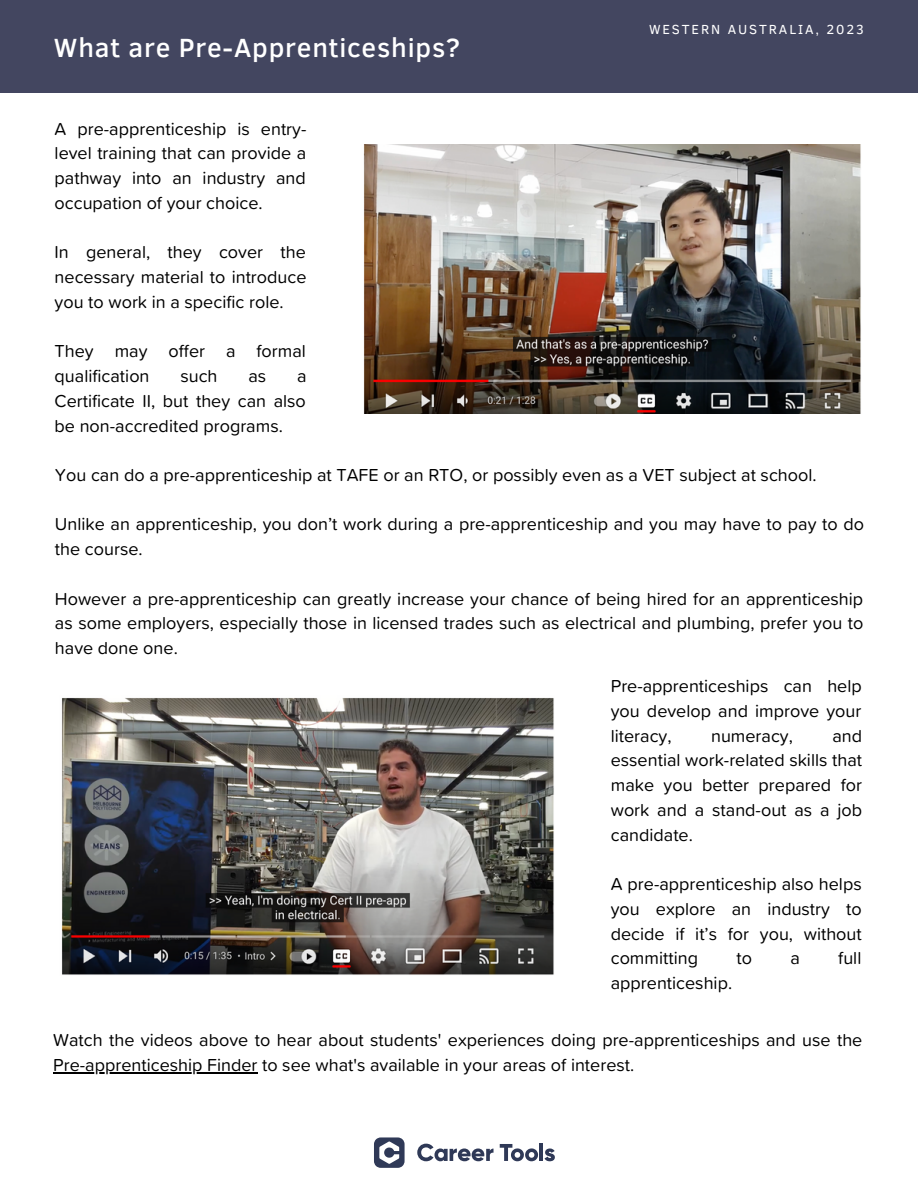
<style>
.page{position:relative;width:918px;height:1188px;background:#fff}
.page>*{position:absolute;margin:0;border:0;box-sizing:border-box;transform-origin:0 0}
.t1{font:500 27px "Clear Sans";letter-spacing:.03em;color:#fff}
.t2{font:18px/24.8px "Proxima Soft";color:#000;text-align:justify}
.t3{font:13.5px "Clear Sans";letter-spacing:.14em;color:#fff}
</style>
<div class="page">
<div style="left:0;top:0;width:918px;height:92px;background:#434660"></div>
<svg style="left:417px;top:1144px;width:77px;height:17px"></svg>
<svg style="left:500px;top:1144px;width:38px;height:17px"></svg>
<hr style="left:539px;top:1143px;width:4px;height:18px;background:#2f3957">
<svg style="left:545px;top:1149px;width:10px;height:12px"></svg>
<svg style="left:374px;top:1137px;width:31px;height:31px"></svg>
<img style="left:363px;top:144px;width:498px;height:269px">
<img style="left:62px;top:698px;width:492px;height:277px">
<hr style="left:53px;top:1072px;width:204px;height:1px;background:#000">
<h1 class="t1" style="left:54px;top:28px;width:408px">What are Pre-Apprenticeships?</h1>
<p class="t3" style="left:649px;top:19px;width:216px">WESTERN AUSTRALIA, 2023</p>
<p class="t2" style="left:55px;top:117px;width:253px">A pre-apprenticeship is entry&shy;level training that can provide a pathway into an industry and occupation of your choice.</p>
<p class="t2" style="left:55px;top:241px;width:253px">In general, they cover the necessary material to introduce you to work in a specific role.</p>
<p class="t2" style="left:55px;top:340px;width:253px">They may offer a formal qualification</p>
<p class="t2" style="left:180px;top:364px;width:39px">such</p>
<p class="t2" style="left:248px;top:364px;width:19px">as</p>
<p class="t2" style="left:55px;top:364px;width:254px;text-indent:243px">a Certificate II, but they can also be non-accredited programs.</p>
<p class="t2" style="left:55px;top:463px;width:763px">You can do a pre-apprenticeship at TAFE or an RTO, or possibly even as a VET subject at school.</p>
<p class="t2" style="left:55px;top:513px;width:811px">Unlike an apprenticeship, you don’t work during a pre-apprenticeship and you may have to pay to do the course.</p>
<p class="t2" style="left:55px;top:587px;width:810px">However a pre-apprenticeship can greatly increase your chance of being hired for an apprenticeship as some employers, especially those in licensed trades such as electrical and plumbing, prefer you to have done one.</p>
<p class="t2" style="left:611px;top:674px;width:253px">Pre-apprenticeships can help you develop and improve your literacy,</p>
<p class="t2" style="left:611px;top:724px;width:253px;text-indent:222px">and essential work-related skills that make you better prepared for work and a stand-out as a job candidate.</p>
<p class="t2" style="left:611px;top:872px;width:253px">A pre-apprenticeship also helps you explore an industry to decide if it’s for you, without committing</p>
<p class="t2" style="left:711px;top:724px;width:83px">numeracy,</p>
<p class="t2" style="left:736px;top:947px;width:17px">to</p>
<p class="t2" style="left:790px;top:947px;width:11px">a</p>
<p class="t2" style="left:838px;top:947px;width:25px">full</p>
<p class="t2" style="left:611px;top:971px;width:123px">apprenticeship.</p>
<p class="t2" style="left:53px;top:1029px;width:811px">Watch the videos above to hear about students' experiences doing pre-apprenticeships and use the<br>Pre-apprenticeship Finder to see what's available in your areas of interest.</p>
</div>
